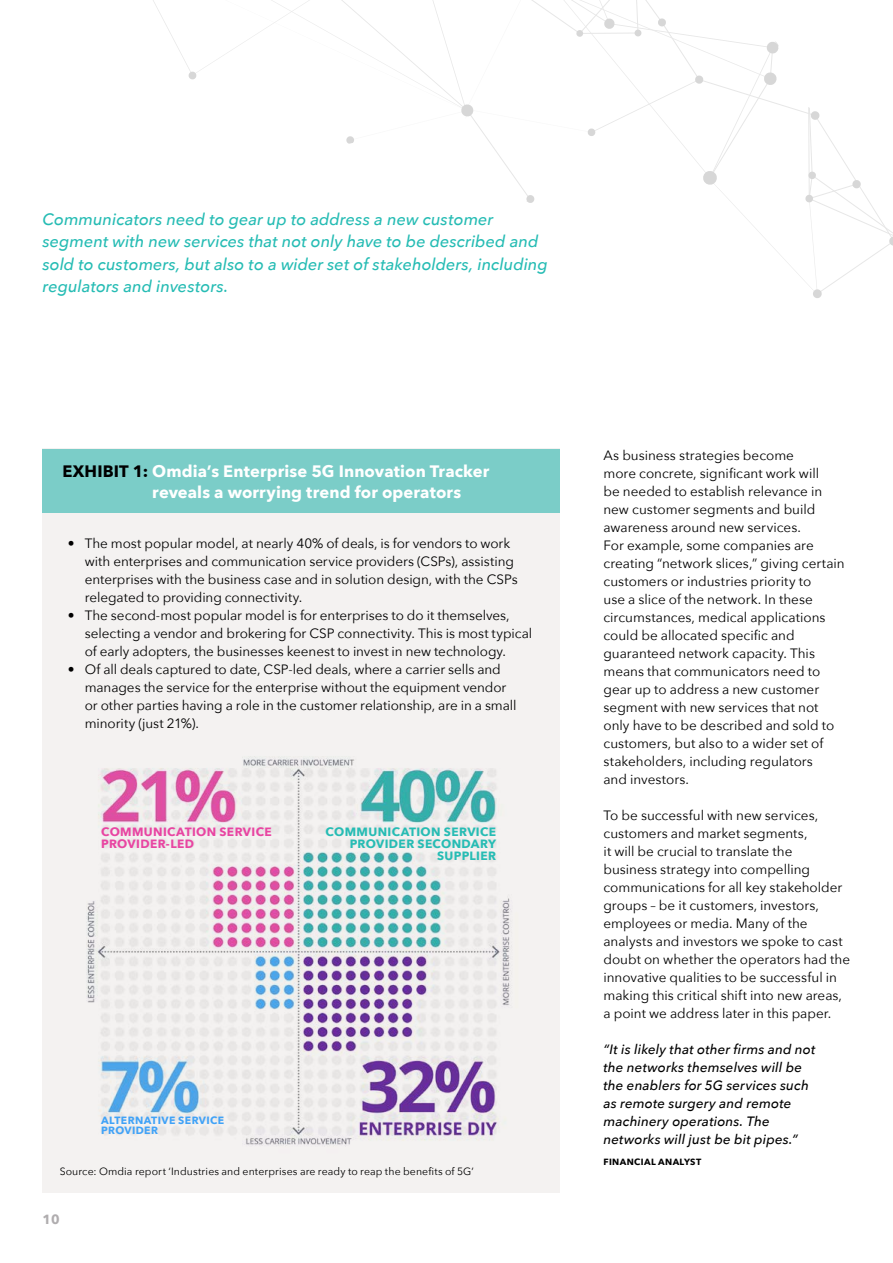
<style>
.page{position:relative;width:893px;height:1263px;background:#fff}
.page>*{position:absolute;margin:0;border:0;box-sizing:border-box;transform-origin:0 0}
.t1{font:italic 500 16.5px/22.5px "Avenir Next";color:#26bcb4}
.t2{font:700 16.5px/21px "Avenir Next";letter-spacing:.005em;color:#fff}
.t3{font:13.5px/18px "Avenir Next";color:#000}
.t4{font:italic 500 13.5px/18px "Avenir Next";letter-spacing:.01em;color:#000}
.t5{font:700 13.2px "Avenir Next";color:#b0adaf}
.t6{font:700 12px/12px "Avenir Next";letter-spacing:.03em;color:#26bcb4;text-align:right}
.t7{font:700 12px/12px "Avenir Next";letter-spacing:.03em;color:#e845a2}
.t8{font:10.5px "Avenir Next";letter-spacing:.01em;color:#000}
.t9{font:700 10.5px/10.5px "Avenir Next";letter-spacing:.035em;color:#40a2f7}
.t10{font:700 9px "Avenir Next";letter-spacing:.045em;color:#000}
.s1{color:#000}
</style>
<div class="page">
<svg style="left:153px;top:0;width:740px;height:298px"></svg>
<div style="left:43px;top:449px;width:517px;height:744px;background:#f4f2f1"></div>
<div style="left:43px;top:449px;width:517px;height:63px;background:#7bcdc8"></div>
<img style="left:87px;top:756px;width:424px;height:389px">
<p class="t1" style="left:43px;top:207px;width:507px">Communicators need to gear up to address a new customer segment with new services that not only have to be described and sold to customers, but also to a wider set of stakeholders, including regulators and investors.</p>
<p class="t2" style="left:152px;top:460px;width:339px;text-indent:-90px"><span class="s1">EXHIBIT 1:</span> Omdia’s Enterprise 5G Innovation Tracker reveals a worrying trend for operators</p>
<p class="t3" style="left:85px;top:534px;width:434px;text-indent:-17px">• The most popular model, at nearly 40% of deals, is for vendors to work with enterprises and communication service providers (CSPs), assisting enterprises with the business case and in solution design, with the CSPs relegated to providing connectivity.</p>
<p class="t3" style="left:85px;top:606px;width:449px;text-indent:-17px">• The second-most popular model is for enterprises to do it themselves, selecting a vendor and brokering for CSP connectivity. This is most typical of early adopters, the businesses keenest to invest in new technology.</p>
<p class="t3" style="left:85px;top:660px;width:433px;text-indent:-17px">• Of all deals captured to date, CSP-led deals, where a carrier sells and manages the service for the enterprise without the equipment vendor or other parties having a role in the customer relationship, are in a small minority (just 21%).</p>
<p class="t7" style="left:101px;top:825px;width:172px">COMMUNICATION SERVICE<br>PROVIDER-LED</p>
<p class="t6" style="left:326px;top:825px;width:172px">COMMUNICATION SERVICE<br>PROVIDER SECONDARY<br>SUPPLIER</p>
<p class="t9" style="left:101px;top:1114px;width:125px">ALTERNATIVE SERVICE<br>PROVIDER</p>
<p class="t8" style="left:60px;top:1162px;width:416px">Source: Omdia report ‘Industries and enterprises are ready to reap the benefits of 5G’</p>
<p class="t5" style="left:43px;top:1208px;width:19px">10</p>
<p class="t3" style="left:603px;top:446px;width:243px">As business strategies become<br>more concrete, significant work will<br>be needed to establish relevance in new customer segments and build awareness around new services.<br>For example, some companies are creating “network slices,” giving certain customers or industries priority to<br>use a slice of the network. In these circumstances, medical applications could be allocated specific and guaranteed network capacity. This means that communicators need to gear up to address a new customer segment with new services that not only have to be described and sold to customers, but also to a wider set of stakeholders, including regulators<br>and investors.</p>
<p class="t3" style="left:603px;top:806px;width:248px">To be successful with new services, customers and market segments,<br>it will be crucial to translate the<br>business strategy into compelling communications for all key stakeholder groups – be it customers, investors, employees or media. Many of the analysts and investors we spoke to cast doubt on whether the operators had the innovative qualities to be successful in making this critical shift into new areas, a point we address later in this paper.</p>
<p class="t4" style="left:603px;top:1040px;width:213px">“It is likely that other firms and not the networks themselves will be the enablers for 5G services such as remote surgery and remote machinery operations. The networks will just be bit pipes.”</p>
<p class="t10" style="left:603px;top:1154px;width:99px">FINANCIAL ANALYST</p>
</div>
